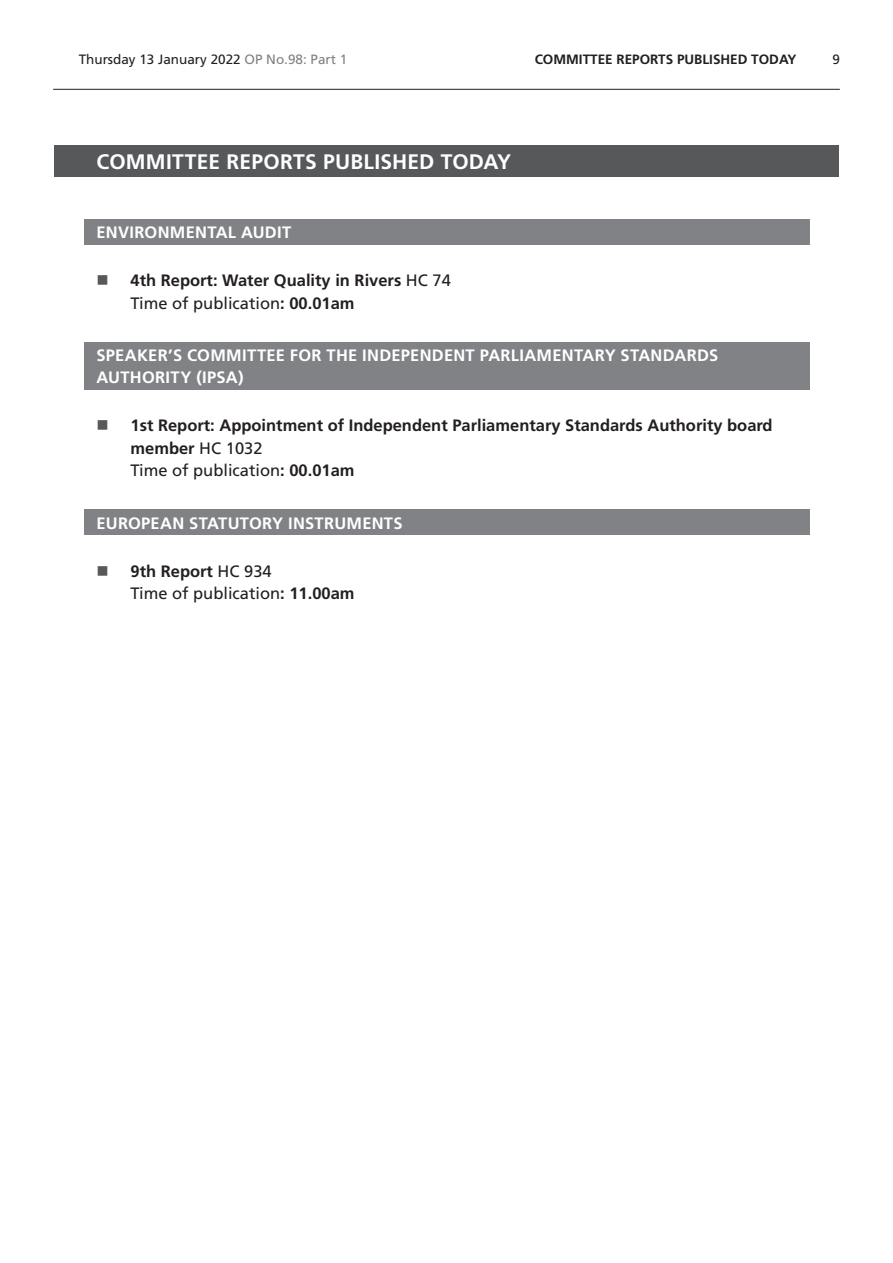
<style>
.page{position:relative;width:893px;height:1263px;background:#fff}
.page>*{position:absolute;margin:0;border:0;box-sizing:border-box;transform-origin:0 0}
.Heading1Grey{font:700 21px "Frutiger LT Std";letter-spacing:.01em;color:#fff}
.t1{font:700 16.5px/22.5px "Frutiger LT Std";color:#231f20}
.Heading2Grey{font:700 16.5px/22.5px "Frutiger LT Std";letter-spacing:.015em;color:#fff}
.t2{font:16.5px/22.5px "Frutiger LT Std";color:#231f20}
.t3{font:13.5px "Frutiger LT Std";color:#231f20}
.t4{font:700 13.5px "Frutiger LT Std";color:#231f20}
.s1{color:#808285}
.s2{font-weight:400}
.s3{font-weight:700}
</style>
<div class="page">
<hr style="left:53px;top:89px;width:787px;height:1px;background:#231f20">
<div style="left:54px;top:146px;width:785px;height:31px;background:#57585a"></div>
<div style="left:84px;top:219px;width:725px;height:25px;background:#808285"></div>
<div style="left:84px;top:342px;width:725px;height:48px;background:#808285"></div>
<div style="left:84px;top:510px;width:725px;height:25px;background:#808285"></div>
<p class="t3" style="left:79px;top:52px;width:270px">Thursday 13 January 2022 <span class="s1">OP No.98: Part 1</span></p>
<p class="t4" style="left:535px;top:52px;width:18px">Committee</p>
<p class="t4" style="left:616px;top:52px;width:18px">Reports</p>
<p class="t4" style="left:677px;top:52px;width:17px">Published</p>
<p class="t4" style="left:751px;top:52px;width:18px">Today</p>
<p class="t3" style="left:832px;top:52px;width:9px">9</p>
<h2 class="Heading1Grey" style="left:97px;top:149px;width:416px">COMMITTEE REPORTS PUBLISHED TODAY</h2>
<h2 class="Heading2Grey" style="left:97px;top:221px;width:196px">ENVIRONMENTAL AUDIT</h2>
<p class="t1" style="left:131px;top:269px;width:322px">4th Report: Water Quality in Rivers <span class="s2">HC 74<br>Time of publication</span>: 00.01am</p>
<h2 class="Heading2Grey" style="left:97px;top:344px;width:623px">SPEAKER’S COMMITTEE FOR THE INDEPENDENT PARLIAMENTARY STANDARDS<br>AUTHORITY (IPSA)</h2>
<p class="t1" style="left:131px;top:414px;width:644px">1st Report: Appointment of Independent Parliamentary Standards Authority board member <span class="s2">HC 1032<br>Time of publication</span>: 00.01am</p>
<h2 class="Heading2Grey" style="left:97px;top:512px;width:308px">EUROPEAN STATUTORY INSTRUMENTS</h2>
<p class="t2" style="left:131px;top:560px;width:226px"><span class="s3">9th Report</span> HC 934<br>Time of publication<span class="s3">: 11.00am</span></p>
</div>
